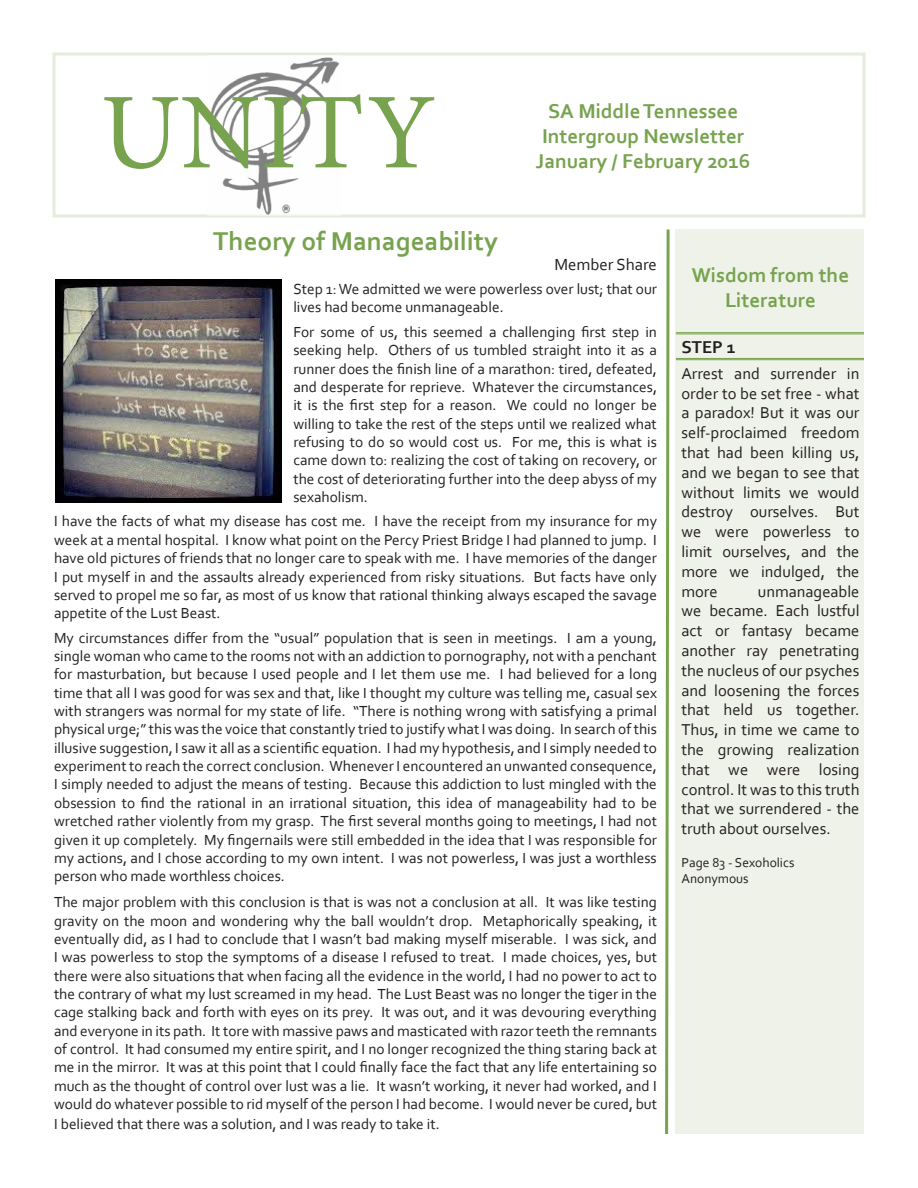
<style>
.page{position:relative;width:918px;height:1188px;background:#fff}
.page>*{position:absolute;margin:0;border:0;box-sizing:border-box;transform-origin:0 0}
.t1{font:108px "Minion Pro";color:#77a34f}
.t2{font:700 27px "Corbel";color:#77a34f}
.t3{font:700 21px/25.2px "Corbel";color:#77a34f;text-align:center}
.t4{font:700 18px "Corbel";color:#231f20}
.t5{font:16.8px "Corbel";color:#231f20}
.t6{font:16.5px/19.8px "Corbel";color:#231f20;text-align:justify}
.t7{font:15.3px/18.3px "Corbel";color:#231f20;text-align:justify}
.t8{font:13.5px/16.2px "Corbel";color:#231f20}
</style>
<div class="page">
<img style="left:209px;top:57px;width:130px;height:158px">
<div style="left:676px;top:230px;width:188px;height:904px;background:#eff2e8"></div>
<hr style="left:676px;top:358px;width:188px;height:1px;background:#77a34f">
<hr style="left:676px;top:359px;width:188px;height:1px;background:#77a34f">
<hr style="left:676px;top:332px;width:188px;height:1px;background:#77a34f">
<hr style="left:676px;top:334px;width:188px;height:1px;background:#77a34f">
<svg style="left:665px;top:229px;width:5px;height:905px"></svg>
<img style="left:56px;top:279px;width:225px;height:224px">
<p class="t1" style="left:101px;top:61px;width:336px">UNITY</p>
<p class="t3" style="left:548px;top:98px;width:192px">SA Middle Tennessee</p>
<p class="t3" style="left:542px;top:123px;width:204px">Intergroup Newsletter</p>
<p class="t3" style="left:536px;top:148px;width:216px">January / February 2016</p>
<p class="t2" style="left:213px;top:224px;width:286px">Theory of Manageability</p>
<p class="t5" style="left:554px;top:254px;width:104px">Member Share</p>
<p class="t7" style="left:293px;top:280px;width:365px">Step 1: We admitted we were powerless over lust; that our lives had become unmanageable.</p>
<p class="t7" style="left:293px;top:322px;width:365px">For some of us, this seemed a challenging first step in seeking help. Others of us tumbled straight into it as a runner does the finish line of a marathon: tired, defeated, and desperate for reprieve. Whatever the circumstances, it is the first step for a reason. We could no longer be willing to take the rest of the steps until we realized what refusing to do so would cost us. For me, this is what is came down to: realizing the cost of taking on recovery, or the cost of deteriorating further into the deep abyss of my sexaholism.</p>
<p class="t7" style="left:54px;top:512px;width:605px">I have the facts of what my disease has cost me. I have the receipt from my insurance for my week at a mental hospital. I know what point on the Percy Priest Bridge I had planned to jump. I have old pictures of friends that no longer care to speak with me. I have memories of the danger I put myself in and the assaults already experienced from risky situations. But facts have only served to propel me so far, as most of us know that rational thinking always escaped the savage appetite of the Lust Beast.</p>
<p class="t7" style="left:54px;top:628px;width:605px">My circumstances differ from the “usual” population that is seen in meetings. I am a young, single woman who came to the rooms not with an addiction to pornography, not with a penchant for masturbation, but because I used people and I let them use me. I had believed for a long time that all I was good for was sex and that, like I thought my culture was telling me, casual sex with strangers was normal for my state of life. “There is nothing wrong with satisfying a primal physical urge;” this was the voice that constantly tried to justify what I was doing. In search of this illusive suggestion, I saw it all as a scientific equation. I had my hypothesis, and I simply needed to experiment to reach the correct conclusion. Whenever I encountered an unwanted consequence, I simply needed to adjust the means of testing. Because this addiction to lust mingled with the obsession to find the rational in an irrational situation, this idea of manageability had to be wretched rather violently from my grasp. The first several months going to meetings, I had not given it up completely. My fingernails were still embedded in the idea that I was responsible for my actions, and I chose according to my own intent. I was not powerless, I was just a worthless person who made worthless choices.</p>
<p class="t7" style="left:54px;top:893px;width:605px">The major problem with this conclusion is that is was not a conclusion at all. It was like testing gravity on the moon and wondering why the ball wouldn’t drop. Metaphorically speaking, it eventually did, as I had to conclude that I wasn’t bad making myself miserable. I was sick, and I was powerless to stop the symptoms of a disease I refused to treat. I made choices, yes, but there were also situations that when facing all the evidence in the world, I had no power to act to the contrary of what my lust screamed in my head. The Lust Beast was no longer the tiger in the cage stalking back and forth with eyes on its prey. It was out, and it was devouring everything and everyone in its path. It tore with massive paws and masticated with razor teeth the remnants of control. It had consumed my entire spirit, and I no longer recognized the thing staring back at me in the mirror. It was at this point that I could finally face the fact that any life entertaining so much as the thought of control over lust was a lie. It wasn’t working, it never had worked, and I would do whatever possible to rid myself of the person I had become. I would never be cured, but</p>
<p class="t7" style="left:54px;top:1115px;width:387px">I believed that there was a solution, and I was ready to take it.</p>
<p class="t3" style="left:692px;top:262px;width:159px">Wisdom from the<br>Literature</p>
<p class="t4" style="left:681px;top:336px;width:56px">STEP 1</p>
<p class="t6" style="left:681px;top:363px;width:180px">Arrest and surrender in order to be set free - what a paradox! But it was our self-proclaimed freedom that had been killing us, and we began to see that without limits we would destroy ourselves. But we were powerless to limit ourselves, and the more we indulged, the more</p>
<p class="t6" style="left:681px;top:581px;width:180px;text-indent:76px">unmanageable we became. Each lustful act or fantasy became another ray penetrating the nucleus of our psyches and loosening the forces that held us together.<br>Thus, in time we came to the growing realization that we were losing control. It was to this truth that we surrendered - the truth about ourselves.</p>
<p class="t8" style="left:681px;top:854px;width:115px">Page 83 - Sexoholics<br>Anonymous</p>
</div>
